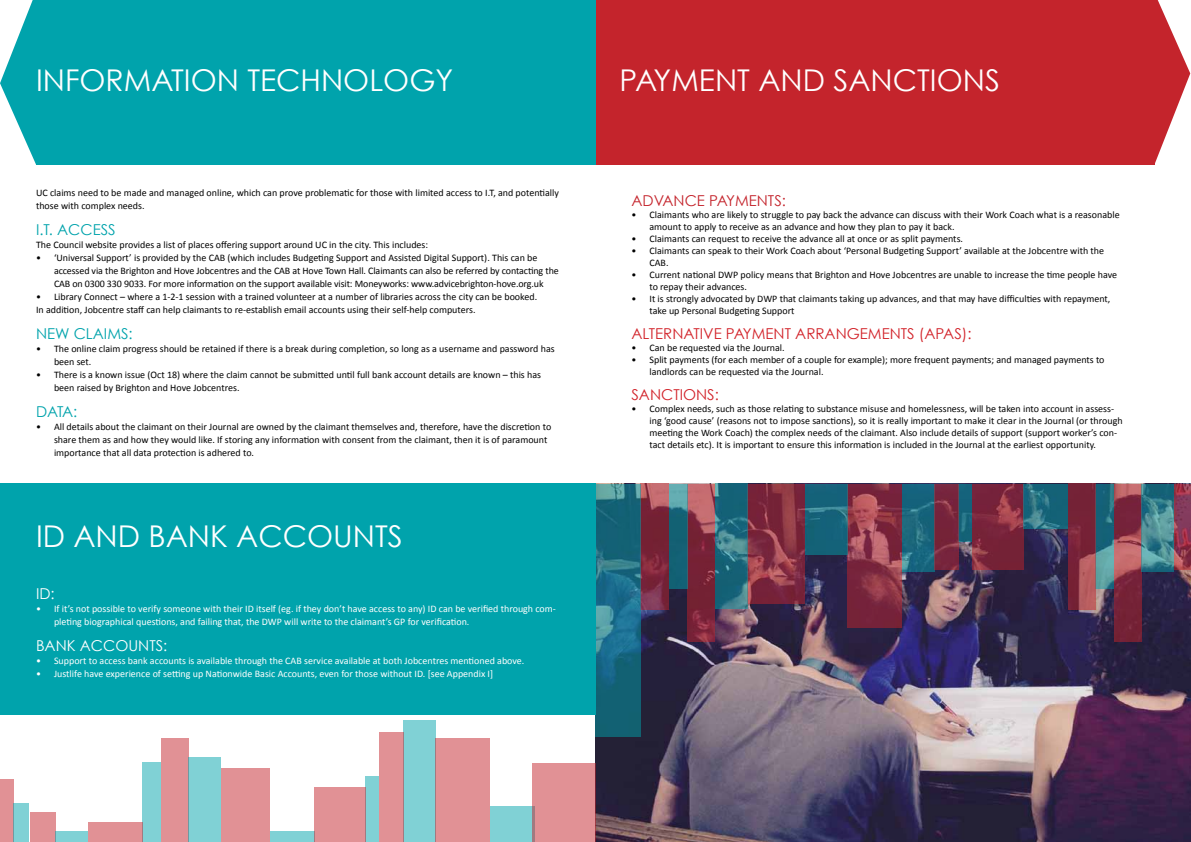
<style>
.page{position:relative;width:1191px;height:842px;background:#fff}
.page>*{position:absolute;margin:0;border:0;box-sizing:border-box;transform-origin:0 0}
.t1{font:30px "Century Gothic";color:#fff}
.t2{font:15px "Century Gothic";color:#d2232a}
.t3{font:15px "Century Gothic";color:#00a3ac}
.t4{font:15px "Century Gothic";color:#fff}
.t5{font:15px "Century Gothic";color:#c4242c}
.t6{font:10px/13px "Calibri";color:#000}
.t7{font:10px/13px "Calibri";color:#fff}
</style>
<div class="page">
<img style="left:595px;top:483px;width:596px;height:359px">
<div style="left:0;top:483px;width:595px;height:231px;background:#00a3ac"></div>
<div style="left:36px;top:0;width:559px;height:164px;background:#00a3ac"></div>
<svg style="left:0;top:0;width:36px;height:164px"></svg>
<div style="left:596px;top:0;width:559px;height:164px;background:#c4242c"></div>
<svg style="left:1154px;top:0;width:36px;height:165px"></svg>
<div style="left:403px;top:720px;width:32px;height:122px;background:#80d1d5"></div>
<div style="left:435px;top:738px;width:55px;height:104px;background:#e19195"></div>
<div style="left:490px;top:807px;width:44px;height:35px;background:#80d1d5"></div>
<div style="left:532px;top:763px;width:63px;height:79px;background:#e19195"></div>
<div style="left:366px;top:776px;width:13px;height:66px;background:#80d1d5"></div>
<div style="left:379px;top:732px;width:24px;height:110px;background:#e19195"></div>
<div style="left:221px;top:768px;width:49px;height:74px;background:#e19195"></div>
<div style="left:270px;top:831px;width:44px;height:11px;background:#80d1d5"></div>
<div style="left:142px;top:763px;width:19px;height:79px;background:#80d1d5"></div>
<div style="left:161px;top:738px;width:27px;height:104px;background:#e19195"></div>
<div style="left:188px;top:757px;width:33px;height:85px;background:#80d1d5"></div>
<div style="left:314px;top:787px;width:52px;height:55px;background:#e19195"></div>
<div style="left:88px;top:822px;width:54px;height:20px;background:#e19195"></div>
<div style="left:30px;top:812px;width:25px;height:30px;background:#e19195"></div>
<div style="left:55px;top:831px;width:33px;height:11px;background:#80d1d5"></div>
<div style="left:0;top:779px;width:13px;height:63px;background:#e19195"></div>
<div style="left:13px;top:803px;width:16px;height:39px;background:#80d1d5"></div>
<svg style="left:902px;top:484px;width:32px;height:88px;background:#1b697f"></svg>
<svg style="left:847px;top:484px;width:55px;height:144px;background:#893548"></svg>
<svg style="left:805px;top:484px;width:42px;height:71px;background:#17647b"></svg>
<svg style="left:747px;top:484px;width:58px;height:119px;background:#843143"></svg>
<svg style="left:715px;top:484px;width:32px;height:125px;background:#256e80"></svg>
<svg style="left:687px;top:484px;width:28px;height:158px;background:#893646"></svg>
<svg style="left:669px;top:484px;width:18px;height:104px;background:#257282"></svg>
<svg style="left:640px;top:484px;width:29px;height:126px;background:#823245"></svg>
<svg style="left:958px;top:484px;width:14px;height:58px"></svg>
<svg style="left:934px;top:484px;width:24px;height:86px;background:#78273e"></svg>
<svg style="left:972px;top:484px;width:51px;height:86px;background:#7e293d"></svg>
<svg style="left:595px;top:484px;width:45px;height:252px;background:#1d6d83"></svg>
<svg style="left:1113px;top:484px;width:28px;height:158px;background:#8a3949"></svg>
<svg style="left:1095px;top:484px;width:18px;height:104px;background:#377a87"></svg>
<svg style="left:1067px;top:484px;width:28px;height:126px;background:#833142"></svg>
<svg style="left:1023px;top:484px;width:44px;height:44px;background:#216b7e"></svg>
<svg style="left:1141px;top:484px;width:33px;height:87px;background:#408590"></svg>
<svg style="left:1174px;top:484px;width:17px;height:86px"></svg>
<h1 class="t1" style="left:36px;top:61px;width:419px">INFORMATION TECHNOLOGY</h1>
<p class="t6" style="left:36px;top:186px;width:524px">UC claims need to be made and managed online, which can prove problematic for those with limited access to I.T, and potentially those with complex needs.</p>
<h2 class="t3" style="left:36px;top:220px;width:81px">I.T. ACC ESS</h2>
<p class="t6" style="left:36px;top:238px;width:394px">The Council website provides a list of places offering support around UC in the city. This includes:</p>
<p class="t6" style="left:54px;top:251px;width:506px;text-indent:-18px">• ‘Universal Support’ is provided by the CAB (which includes Budgeting Support and Assisted Digital Support). This can be accessed via the Brighton and Hove Jobcentres and the CAB at Hove Town Hall. Claimants can also be referred by contacting the<br>CAB on 0300 330 9033. For more information on the support available visit: Moneyworks: www.advicebrighton-hove.org.uk</p>
<p class="t6" style="left:36px;top:290px;width:503px">• Library Connect – where a 1-2-1 session with a trained volunteer at a number of libraries across the city can be booked.<br>In addition, Jobcentre staff can help claimants to re-establish email accounts using their self-help computers.</p>
<h2 class="t3" style="left:36px;top:324px;width:98px">NEW CLAIMS:</h2>
<p class="t6" style="left:54px;top:342px;width:502px;text-indent:-18px">• The online claim progress should be retained if there is a break during completion, so long as a username and password has been set.</p>
<p class="t6" style="left:54px;top:368px;width:488px;text-indent:-18px">• There is a known issue (Oct 18) where the claim cannot be submitted until full bank account details are known – this has been raised by Brighton and Hove Jobcentres.</p>
<h2 class="t3" style="left:36px;top:402px;width:43px">DATA:</h2>
<p class="t6" style="left:54px;top:420px;width:499px;text-indent:-18px">• All details about the claimant on their Journal are owned by the claimant themselves and, therefore, have the discretion to share them as and how they would like. If storing any information with consent from the claimant, then it is of paramount importance that all data protection is adhered to.</p>
<h1 class="t1" style="left:36px;top:518px;width:368px">ID AND BANK ACCOUNTS</h1>
<h2 class="t4" style="left:36px;top:584px;width:20px">ID:</h2>
<p class="t7" style="left:54px;top:602px;width:503px;text-indent:-18px">• If it’s not possible to verify someone with their ID itself (eg. if they don’t have access to any) ID can be verified through com&shy;pleting biographical questions, and failing that, the DWP will write to the claimant’s GP for verification.</p>
<h2 class="t4" style="left:36px;top:636px;width:90px">BAN K ACCOUNTS</h2>
<h2 class="t4" style="left:163px;top:636px;width:6px">:</h2>
<p class="t7" style="left:36px;top:654px;width:490px">• Support to access bank accounts is available through the CAB service available at both Jobcentres mentioned above.</p>
<p class="t7" style="left:36px;top:667px;width:459px">• Justlife have experience of setting up Nationwide Basic Accounts, even for those without ID. [see Appendix I]</p>
<h1 class="t1" style="left:619px;top:61px;width:382px">PAYMENT AND SANCTIONS</h1>
<h2 class="t5" style="left:631px;top:192px;width:22px">ADVAN</h2>
<h2 class="t5" style="left:684px;top:192px;width:73px">CE PAYMENTS</h2>
<h2 class="t5" style="left:782px;top:192px;width:6px">:</h2>
<p class="t6" style="left:649px;top:209px;width:472px;line-height:12px;text-indent:-18px">• Claimants who are likely to struggle to pay back the advance can discuss with their Work Coach what is a reasonable amount to apply to receive as an advance and how they plan to pay it back.</p>
<p class="t6" style="left:631px;top:232px;width:333px">• Claimants can request to receive the advance all at once or as split payments.</p>
<p class="t6" style="left:649px;top:245px;width:456px;line-height:12px;text-indent:-18px">• Claimants can speak to their Work Coach about ‘Personal Budgeting Support’ available at the Jobcentre with the<br>CAB.</p>
<p class="t6" style="left:649px;top:269px;width:469px;line-height:12px;text-indent:-18px">• Current national DWP policy means that Brighton and Hove Jobcentres are unable to increase the time people have to repay their advances.</p>
<p class="t6" style="left:649px;top:293px;width:462px;line-height:12px;text-indent:-18px">• It is strongly advocated by DWP that claimants taking up advances, and that may have difficulties with repayment, take up Personal Budgeting Support</p>
<h2 class="t2" style="left:631px;top:325px;width:27px">ALTERNATIVE</h2>
<h2 class="t2" style="left:726px;top:325px;width:49px">PAYMENT</h2>
<h2 class="t2" style="left:795px;top:325px;width:23px">ARRANGE</h2>
<h2 class="t2" style="left:868px;top:325px;width:23px">MENTS</h2>
<h2 class="t2" style="left:919px;top:325px;width:54px">(APAS):</h2>
<p class="t6" style="left:631px;top:341px;width:155px">• Can be requested via the Journal.</p>
<p class="t6" style="left:649px;top:354px;width:456px;line-height:12px;text-indent:-18px">• Split payments (for each member of a couple for example); more frequent payments; and managed payments to landlords can be requested via the Journal.</p>
<h2 class="t2" style="left:631px;top:386px;width:51px">SAN CTIONS</h2>
<h2 class="t2" style="left:715px;top:386px;width:6px">:</h2>
<p class="t6" style="left:649px;top:403px;width:475px;line-height:12px;text-indent:-18px">• Complex needs, such as those relating to substance misuse and homelessness, will be taken into account in assess&shy;ing ‘good cause’ (reasons not to impose sanctions), so it is really important to make it clear in the Journal (or through meeting the Work Coach) the complex needs of the claimant. Also include details of support (support worker’s con&shy;tact details etc). It is important to ensure this information is included in the Journal at the earliest opportunity.</p>
</div>
